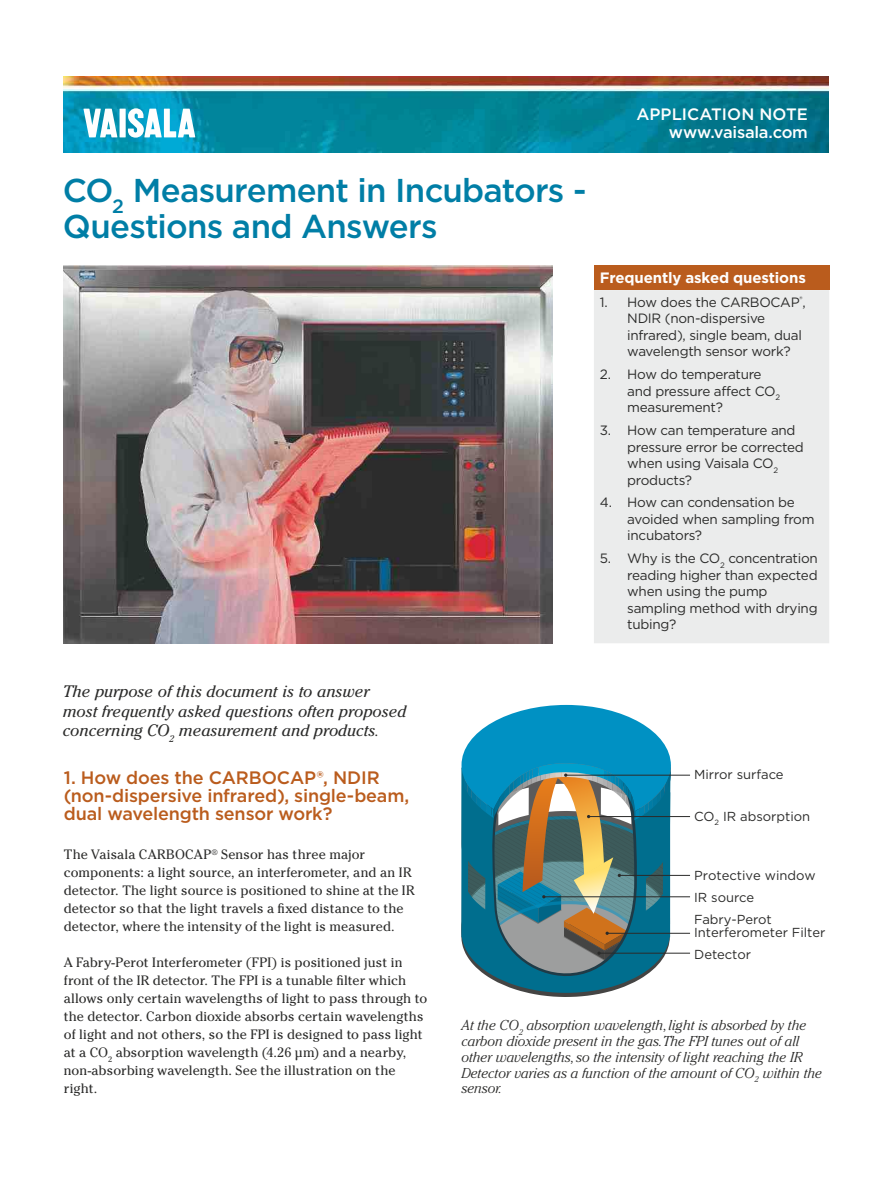
<style>
.page{position:relative;width:893px;height:1191px;background:#fff}
.page>*{position:absolute;margin:0;border:0;box-sizing:border-box;transform-origin:0 0}
.t1{font:500 33px/36px "Gotham";letter-spacing:-.025em;color:#007ea6}
.t2{font:500 18px/18px "Gotham";letter-spacing:-.01em;color:#ba5c1d}
.t3{font:italic 16.5px/19.5px "Cheltenham Std";color:#2b2b2a}
.t4{font:500 16.5px "Gotham";letter-spacing:-.005em;color:#fefefe}
.t5{font:700 15px "Gotham";letter-spacing:-.01em;color:#fefefe}
.t6{font:italic 300 14.25px/15.8px "Cheltenham Std";color:#2b2b2a}
.t7{font:13.5px/18px "Cheltenham Std";letter-spacing:.005em;color:#2b2b2a}
.t8{font:13.5px/16.5px "Gotham";letter-spacing:-.02em;color:#2b2b2a}
.t9{font:13.05px/13px "Gotham";color:#2b2b2a}
</style>
<div class="page">
<img style="left:64px;top:77px;width:765px;height:76px">
<svg style="left:83px;top:109px;width:34px;height:28px"></svg>
<div style="left:120px;top:109px;width:6px;height:28px;background:#fefefe"></div>
<svg style="left:128px;top:108px;width:67px;height:30px"></svg>
<img style="left:64px;top:265px;width:488px;height:378px">
<hr style="left:566px;top:775px;width:124px;height:1px;background:#2b2b2a">
<hr style="left:588px;top:816px;width:102px;height:1px;background:#2b2b2a">
<hr style="left:619px;top:875px;width:71px;height:1px;background:#2b2b2a">
<hr style="left:544px;top:896px;width:146px;height:1px;background:#2b2b2a">
<hr style="left:607px;top:933px;width:83px;height:1px;background:#2b2b2a">
<hr style="left:599px;top:952px;width:91px;height:1px;background:#2b2b2a">
<svg style="left:461px;top:705px;width:219px;height:292px"></svg>
<div style="left:594px;top:265px;width:235px;height:25px;background:#ba5c1d"></div>
<div style="left:594px;top:290px;width:235px;height:353px;background:#ebecec"></div>
<p class="t4" style="left:636px;top:103px;width:173px">APPLICATION NOTE</p>
<p class="t4" style="left:669px;top:121px;width:141px">www.vaisala.com</p>
<h1 class="t1" style="left:63px;top:171px;width:525px">CO<sub>2</sub> Measurement in Incubators -<br>Questions and Answers</h1>
<p class="t5" style="left:600px;top:268px;width:208px">Frequently asked questions</p>
<p class="t8" style="left:627px;top:293px;width:180px;text-indent:-27px">1. How does the CARBOCAP<sup>®</sup>,<br>NDIR (non-dispersive infrared), single beam, dual wavelength sensor work?</p>
<p class="t8" style="left:627px;top:366px;width:154px;text-indent:-27px">2. How do temperature and pressure affect CO<sub>2 </sub>measurement?</p>
<p class="t8" style="left:627px;top:422px;width:178px;text-indent:-27px">3. How can temperature and pressure error be corrected when using Vaisala CO<sub>2 </sub>products?</p>
<p class="t8" style="left:627px;top:494px;width:189px;text-indent:-27px">4. How can condensation be avoided when sampling from incubators?</p>
<p class="t8" style="left:627px;top:550px;width:192px;text-indent:-27px">5. Why is the CO<sub>2</sub> concentration reading higher than expected when using the pump sampling method with drying tubing?</p>
<p class="t3" style="left:63px;top:682px;width:345px">The purpose of this document is to answer most frequently asked questions often proposed concerning CO<sub>2</sub> measurement and products.</p>
<h2 class="t2" style="left:64px;top:768px;width:347px">1. How does the CARBOCAP®, NDIR (non-dispersive infrared), single-beam, dual wavelength sensor work?</h2>
<p class="t7" style="left:64px;top:845px;width:352px">The Vaisala CARBOCAP<sup>®</sup> Sensor has three major components: a light source, an interferometer, and an IR detector. The light source is positioned to shine at the IR detector so that the light travels a fixed distance to the detector, where the intensity of the light is measured.</p>
<p class="t7" style="left:64px;top:953px;width:365px">A Fabry-Perot Interferometer (FPI) is positioned just in front of the IR detector. The FPI is a tunable filter which allows only certain wavelengths of light to pass through to the detector. Carbon dioxide absorbs certain wavelengths of light and not others, so the FPI is designed to pass light at a CO<sub>2</sub> absorption wavelength (4.26 μm) and a nearby, non-absorbing wavelength. See the illustration on the right.</p>
<p class="t9" style="left:694px;top:767px;width:91px">Mirror surface</p>
<p class="t9" style="left:694px;top:809px;width:118px">CO<sub>2</sub> IR absorption</p>
<p class="t9" style="left:694px;top:868px;width:123px">Protective window</p>
<p class="t9" style="left:694px;top:890px;width:61px">IR source</p>
<p class="t9" style="left:694px;top:912px;width:133px">Fabry-Perot<br>Interferometer Filter</p>
<p class="t9" style="left:694px;top:947px;width:58px">Detector</p>
<p class="t6" style="left:461px;top:1017px;width:362px">At the CO<sub>2</sub> absorption wavelength, light is absorbed by the carbon dioxide present in the gas.The FPI tunes out of all other wavelengths, so the intensity of light reaching the IR Detector varies as a function of the amount of CO<sub>2</sub> within the sensor.</p>
</div>
